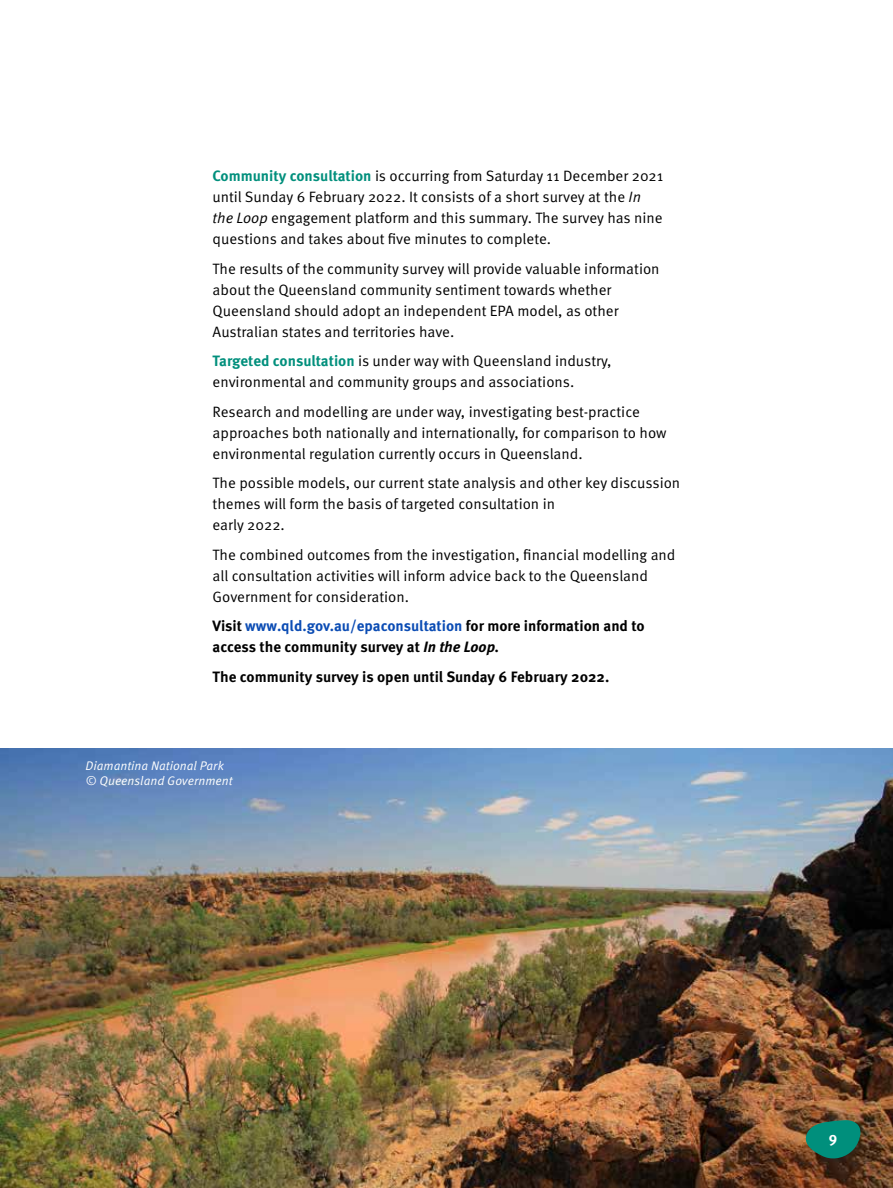
<style>
.page{position:relative;width:893px;height:1188px;background:#fff}
.page>*{position:absolute;margin:0;border:0;box-sizing:border-box;transform-origin:0 0}
.t1{font:15px/21px "Meta OT Norm";color:#000}
.t2{font:700 15px/21px "Meta OT";color:#000}
.t3{font:700 15px "Meta OT";color:#fff}
.t4{font:12.45px/15px "Meta OT Norm Ita";color:#fff}
.s1{font-family:"Meta OT";font-weight:700;color:#008f7c}
.s2{font-family:"Meta OT Norm Ita"}
.s3{color:#0b4cb4}
.s4{font-style:italic}
</style>
<div class="page">
<img style="left:0;top:748px;width:893px;height:440px">
<svg style="left:806px;top:1120px;width:54px;height:40px;background:#167964"></svg>
<p class="t1" style="left:213px;top:166px;width:452px"><span class="s1">Community consultation</span> is occurring from Saturday 11 December 2021 until Sunday 6 February 2022. It consists of a short survey at the <span class="s2">In the Loop</span> engagement platform and this summary. The survey has nine questions and takes about five minutes to complete.</p>
<p class="t1" style="left:213px;top:259px;width:449px">The results of the community survey will provide valuable information about the Queensland community sentiment towards whether Queensland should adopt an independent EPA model, as other Australian states and territories have.</p>
<p class="t1" style="left:213px;top:351px;width:400px"><span class="s1">Targeted consultation</span> is under way with Queensland industry, environmental and community groups and associations.</p>
<p class="t1" style="left:213px;top:402px;width:455px">Research and modelling are under way, investigating best-practice approaches both nationally and internationally, for comparison to how environmental regulation currently occurs in Queensland.</p>
<p class="t1" style="left:213px;top:473px;width:469px">The possible models, our current state analysis and other key discussion themes will form the basis of targeted consultation in<br>early 2022.</p>
<p class="t1" style="left:213px;top:545px;width:464px">The combined outcomes from the investigation, financial modelling and all consultation activities will inform advice back to the Queensland<br>Government for consideration.</p>
<p class="t2" style="left:213px;top:616px;width:434px">Visit <span class="s3">www.qld.gov.au/epaconsultation</span> for more information and to access the community survey at <span class="s4">In the Loop.</span></p>
<p class="t2" style="left:213px;top:667px;width:398px">The community survey is open until Sunday 6 February 2022.</p>
<p class="t4" style="left:86px;top:759px;width:149px">Diamantina National Park © Queensland Government</p>
<p class="t3" style="left:829px;top:1131px;width:10px">9</p>
</div>
